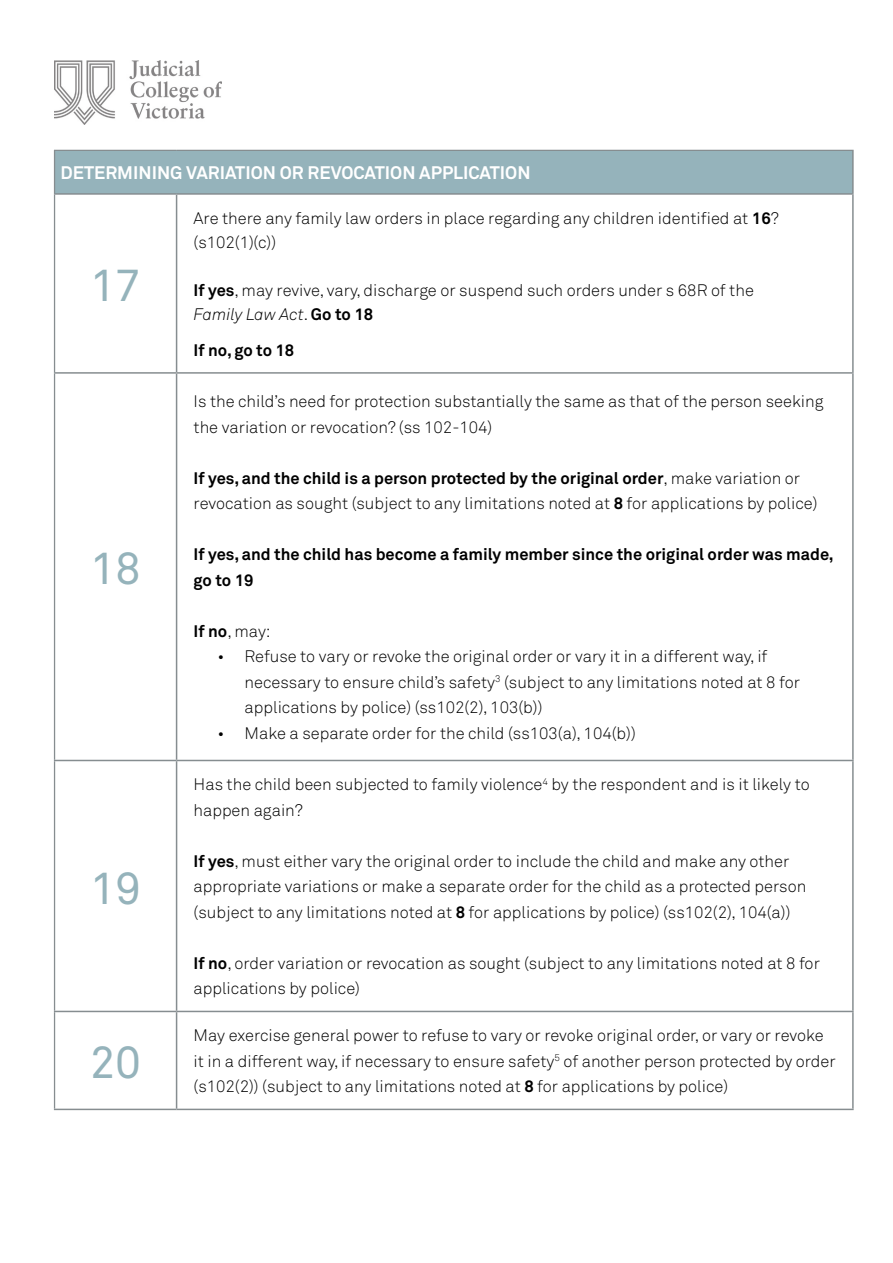
<style>
.page{position:relative;width:893px;height:1263px;background:#fff}
.page>*{position:absolute;margin:0;border:0;box-sizing:border-box;transform-origin:0 0}
.t1{font:45px "Akkurat Pro";color:#95b3bb}
.t2{font:700 18px "Akkurat Pro";color:#fff}
.t3{font:16.5px/25.5px "Akkurat Light Pro";color:#000}
.t4{font:700 16.5px/25.5px "Akkurat Pro";color:#000}
.s1{font-family:"Akkurat Pro";font-weight:700}
.s2{font-style:italic}
.s3{font-family:"Akkurat Light Pro";font-weight:400}
</style>
<div class="page">
<img style="left:55px;top:60px;width:166px;height:64px">
<div style="left:54px;top:150px;width:799px;height:44px;background:#95b3bb"></div>
<hr style="left:852px;top:151px;width:2px;height:42px;background:#868d90">
<hr style="left:54px;top:193px;width:123px;height:2px;background:#868d90">
<hr style="left:54px;top:372px;width:123px;height:2px;background:#868d90">
<hr style="left:54px;top:760px;width:123px;height:1px;background:#868d90">
<hr style="left:54px;top:1011px;width:123px;height:1px;background:#868d90">
<hr style="left:54px;top:1109px;width:123px;height:1px;background:#868d90">
<hr style="left:177px;top:1109px;width:677px;height:1px;background:#868d90">
<hr style="left:177px;top:193px;width:677px;height:2px;background:#868d90">
<hr style="left:176px;top:195px;width:1px;height:177px;background:#868d90">
<hr style="left:852px;top:195px;width:2px;height:177px;background:#868d90">
<hr style="left:177px;top:372px;width:677px;height:2px;background:#868d90">
<hr style="left:176px;top:374px;width:1px;height:386px;background:#868d90">
<hr style="left:852px;top:374px;width:2px;height:386px;background:#868d90">
<hr style="left:177px;top:760px;width:677px;height:1px;background:#868d90">
<hr style="left:176px;top:761px;width:1px;height:250px;background:#868d90">
<hr style="left:852px;top:761px;width:2px;height:250px;background:#868d90">
<hr style="left:177px;top:1011px;width:677px;height:1px;background:#868d90">
<hr style="left:176px;top:1012px;width:1px;height:97px;background:#868d90">
<hr style="left:852px;top:1012px;width:2px;height:97px;background:#868d90">
<p class="t2" style="left:60px;top:162px;width:472px">DETERMINING VARIATION OR REVOCATION APPLICATION</p>
<h1 class="t1" style="left:90px;top:259px;width:52px">17</h1>
<h1 class="t1" style="left:90px;top:542px;width:52px">18</h1>
<h1 class="t1" style="left:90px;top:862px;width:52px">19</h1>
<h1 class="t1" style="left:90px;top:1036px;width:52px">20</h1>
<p class="t3" style="left:194px;top:206px;width:587px;line-height:24px">Are there any family law orders in place regarding any children identified at <span class="s1">16</span>? (s102(1)(c))</p>
<p class="t3" style="left:194px;top:278px;width:562px;line-height:24px"><span class="s1">If yes</span>, may revive, vary, discharge or suspend such orders under s 68R of the<br><span class="s2">Family Law Act</span>. <span class="s1">Go to 18</span></p>
<p class="t4" style="left:194px;top:338px;width:102px">If no, go to 18</p>
<p class="t3" style="left:194px;top:389px;width:631px">Is the child’s need for protection substantially the same as that of the person seeking the variation or revocation? (ss 102-104)</p>
<p class="t4" style="left:194px;top:465px;width:608px">If yes, and the child is a person protected by the original order<span class="s3">, make variation or</span></p>
<p class="t3" style="left:194px;top:491px;width:625px">revocation as sought (subject to any limitations noted at <span class="s1">8</span> for applications by police)</p>
<p class="t4" style="left:194px;top:542px;width:642px">If yes, and the child has become a family member since the original order was made, go to 19</p>
<p class="t3" style="left:194px;top:619px;width:79px"><span class="s1">If no</span>, may:</p>
<p class="t3" style="left:245px;top:644px;width:557px;text-indent:-27px">• Refuse to vary or revoke the original order or vary it in a different way, if necessary to ensure child’s safety<sup>3</sup> (subject to any limitations noted at 8 for applications by police) (ss102(2), 103(b))</p>
<p class="t3" style="left:218px;top:721px;width:420px">• Make a separate order for the child (ss103(a), 104(b))</p>
<p class="t3" style="left:194px;top:772px;width:618px">Has the child been subjected to family violence<sup>4</sup> by the respondent and is it likely to happen again?</p>
<p class="t3" style="left:194px;top:849px;width:614px"><span class="s1">If yes</span>, must either vary the original order to include the child and make any other appropriate variations or make a separate order for the child as a protected person (subject to any limitations noted at <span class="s1">8</span> for applications by police) (ss102(2), 104(a))</p>
<p class="t3" style="left:194px;top:951px;width:628px"><span class="s1">If no</span>, order variation or revocation as sought (subject to any limitations noted at 8 for applications by police)</p>
<p class="t3" style="left:194px;top:1023px;width:644px">May exercise general power to refuse to vary or revoke original order, or vary or revoke it in a different way, if necessary to ensure safety<sup>5</sup> of another person protected by order (s102(2)) (subject to any limitations noted at <span class="s1">8</span> for applications by police)</p>
</div>
